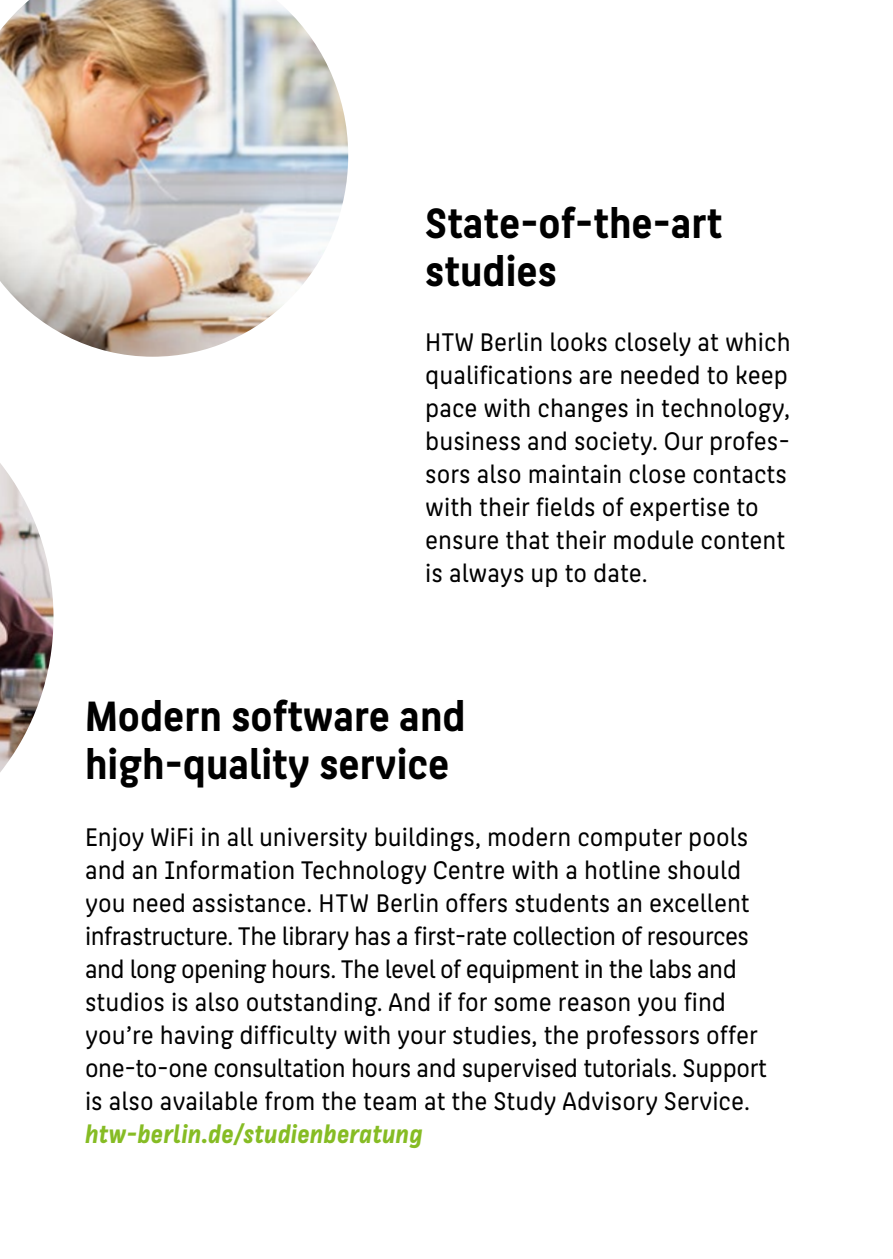
<style>
.page{position:relative;width:893px;height:1259px;background:#fff}
.page>*{position:absolute;margin:0;border:0;box-sizing:border-box;transform-origin:0 0}
.t1{font:700 45px/48px "HTW Berlin";color:#000}
._9___11___Bodycopy{font:27px/33px "HTW Berlin";color:#000}
._9___11___Bodycopy-2{font:italic 700 27px "HTW Berlin";color:#86bc24}
</style>
<div class="page">
<img style="left:0;top:463px;width:54px;height:309px">
<img style="left:0;top:0;width:348px;height:357px">
<h1 class="t1" style="left:425px;top:199px;width:299px">State-of-the-art studies</h1>
<p class="_9___11___Bodycopy" style="left:425px;top:325px;width:367px">HTW Berlin looks closely at which qualifications are needed to keep pace with changes in technology, business and society. Our profes&shy;sors also maintain close contacts with their fields of expertise to ensure that their module content is always up to date.</p>
<h1 class="t1" style="left:85px;top:693px;width:382px">Modern software and high-quality service</h1>
<p class="_9___11___Bodycopy" style="left:85px;top:820px;width:683px">Enjoy WiFi in all university buildings, modern computer pools and an Information Technology Centre with a hotline should you need assistance. HTW Berlin offers students an excellent infrastructure. The library has a first-rate collection of resources and long opening hours. The level of equipment in the labs and studios is also outstanding. And if for some reason you find you’re having difficulty with your studies, the professors offer one-to-one consultation hours and supervised tutorials. Support is also available from the team at the Study Advisory Service.</p>
<p class="_9___11___Bodycopy-2" style="left:85px;top:1118px;width:339px">htw-berlin.de/studienberatung</p>
</div>
